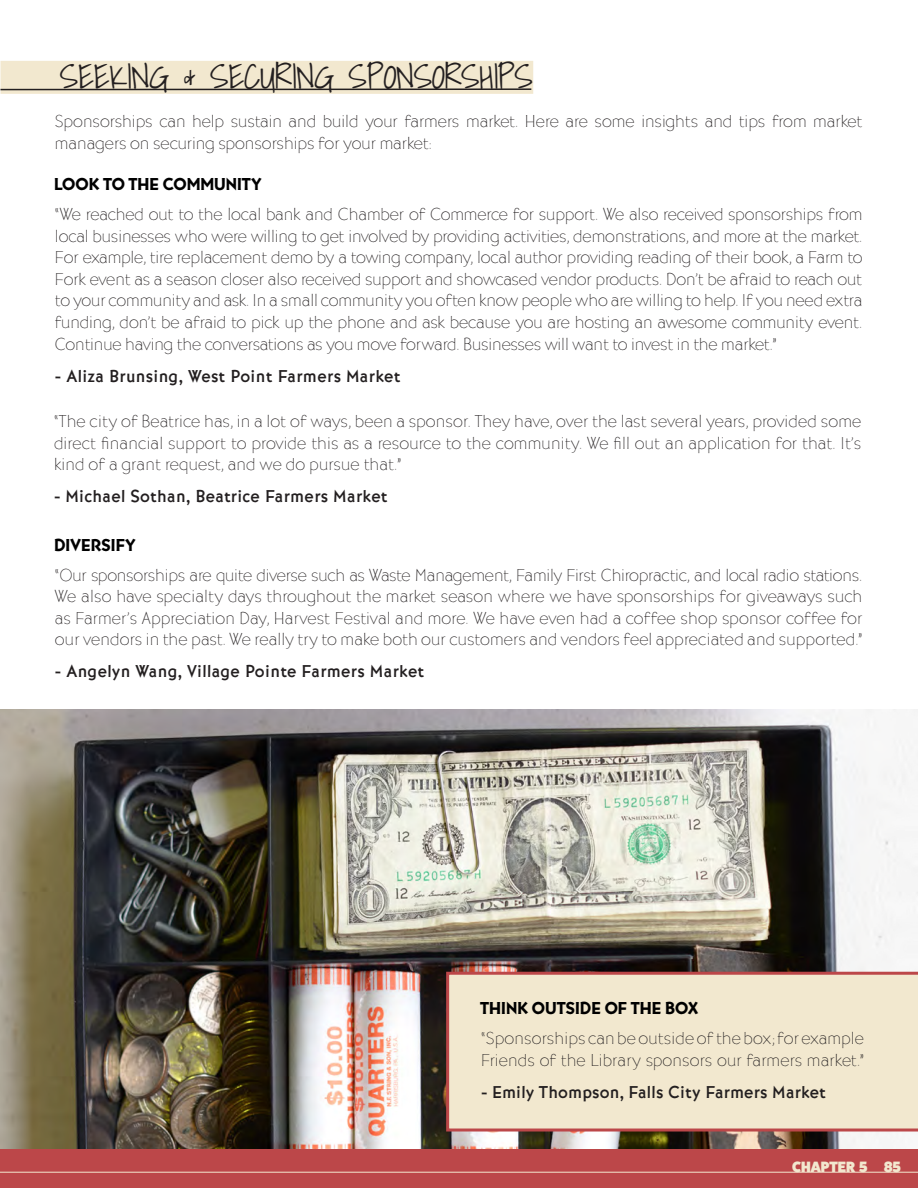
<style>
.page{position:relative;width:918px;height:1188px;background:#fff}
.page>*{position:absolute;margin:0;border:0;box-sizing:border-box;transform-origin:0 0}
.t1{font:300 34.5px "Shadows Into";letter-spacing:-.02em;color:#231f20}
.t2{font:300 expanded 18px/21.6px "Bernhard Got URW";color:#231f20;text-align:justify}
.t3{font:500 18px "Bernhard Got URW";letter-spacing:.01em;color:#231f20}
.t4{font:18px "Bernhard Got URW Hea";color:#000}
.t5{font:800 15px "Fat Frank";color:#f2e8cf}
</style>
<div class="page">
<div style="left:0;top:1148px;width:918px;height:40px;background:#bc4749"></div>
<hr style="left:0;top:1172px;width:918px;height:1px;background:#f2e8cf">
<hr style="left:0;top:109px;width:1px;height:87px;background:#bc4749">
<img style="left:0;top:709px;width:918px;height:439px">
<div style="left:0;top:61px;width:533px;height:33px;background:#f2e8cf"></div>
<hr style="left:0;top:88px;width:531px;height:2px;background:#231f20">
<div style="left:446px;top:972px;width:472px;height:160px;background:#f2e8cf"></div>
<p class="t1" style="left:60px;top:49px;width:475px">SEEKING &amp; SECURING SPONSORSHIPS</p>
<p class="t2" style="left:55px;top:111px;width:809px">Sponsorships can help sustain and build your farmers market. Here are some insights and tips from market managers on securing sponsorships for your market:</p>
<p class="t4" style="left:54px;top:173px;width:209px">LOOK TO THE COMMUNITY</p>
<p class="t2" style="left:55px;top:204px;width:809px">“We reached out to the local bank and Chamber of Commerce for support. We also received sponsorships from local businesses who were willing to get involved by providing activities, demonstrations, and more at the market.<br>For example, tire replacement demo by a towing company, local author providing reading of their book, a Farm to Fork event as a season closer also received support and showcased vendor products. Don’t be afraid to reach out to your community and ask. In a small community you often know people who are willing to help. If you need extra funding, don’t be afraid to pick up the phone and ask because you are hosting an awesome community event.<br>Continue having the conversations as you move forward. Businesses will want to invest in the market.”</p>
<p class="t3" style="left:55px;top:365px;width:347px">- Aliza Brunsing, West Point Farmers Market</p>
<p class="t2" style="left:54px;top:411px;width:809px">“The city of Beatrice has, in a lot of ways, been a sponsor. They have, over the last several years, provided some direct financial support to provide this as a resource to the community. We fill out an application for that. It’s kind of a grant request, and we do pursue that.”</p>
<p class="t3" style="left:54px;top:486px;width:335px">- Michael Sothan, Beatrice Farmers Market</p>
<p class="t4" style="left:54px;top:534px;width:83px">DIVERSIFY</p>
<p class="t2" style="left:55px;top:564px;width:809px">“Our sponsorships are quite diverse such as Waste Management, Family First Chiropractic, and local radio stations.<br>We also have specialty days throughout the market season where we have sponsorships for giveaways such as Farmer’s Appreciation Day, Harvest Festival and more. We have even had a coffee shop sponsor coffee for our vendors in the past. We really try to make both our customers and vendors feel appreciated and supported.”</p>
<p class="t3" style="left:55px;top:661px;width:371px">- Angelyn Wang, Village Pointe Farmers Market</p>
<p class="t4" style="left:480px;top:997px;width:220px">THINK OUTSIDE OF THE BOX</p>
<p class="t2" style="left:481px;top:1028px;width:384px">“Sponsorships can be outside of the box; for example<br>Friends of the Library sponsors our farmers market.”</p>
<p class="t3" style="left:481px;top:1082px;width:346px">- Emily Thompson, Falls City Farmers Market</p>
<p class="t5" style="left:792px;top:1158px;width:110px">CHAPTER 5 85</p>
</div>
